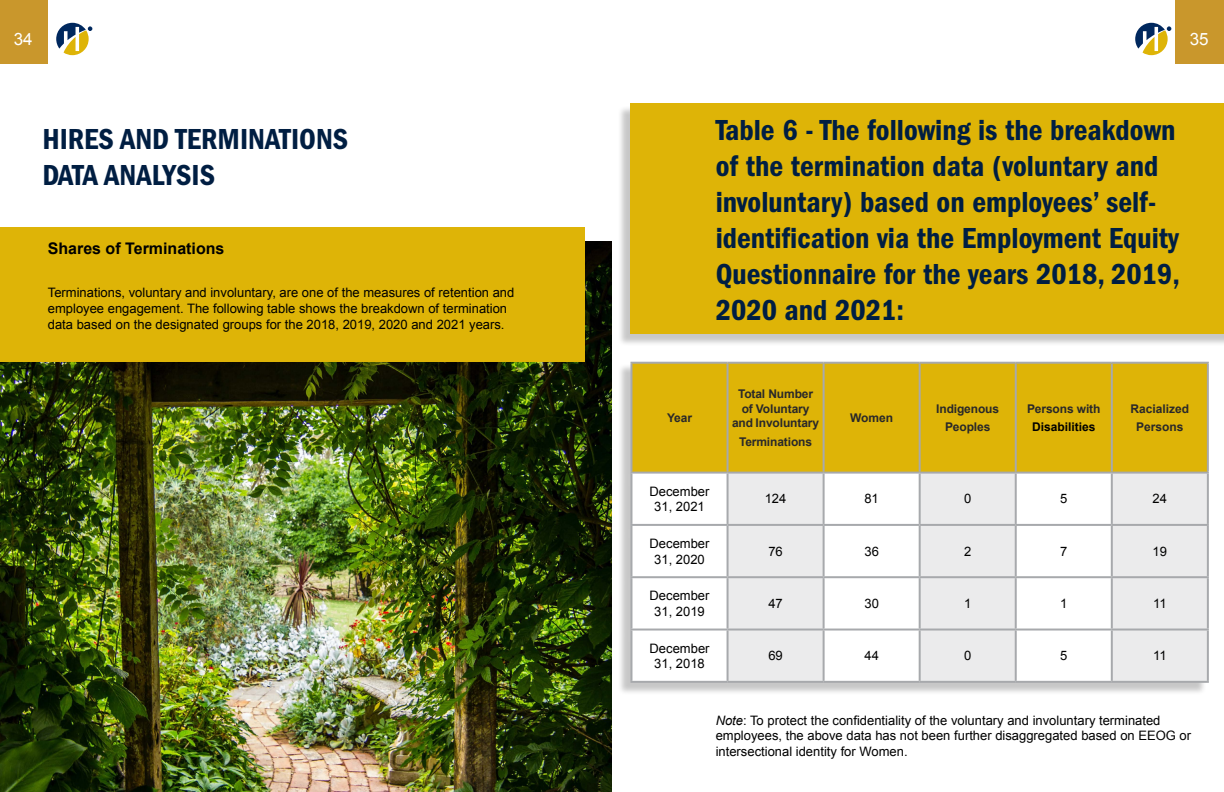
<style>
.page{position:relative;width:1224px;height:792px;background:#fff}
.page>*{position:absolute;margin:0;border:0;box-sizing:border-box;transform-origin:0 0}
.t1{font:600 condensed 30px/36px "Franklin Gothic";color:#001e42}
.t2{font:17px "Arial";color:#fff}
.t3{font:700 16px "Arial";color:#000}
.t4{font:13px/15.6px "Arial";color:#000;text-align:center}
.t5{font:700 12px/14.4px "Arial";letter-spacing:-.01em;color:#292829;text-align:center}
.t6{font:700 12px/18.9px "Arial";color:#000;text-align:center}
.s1{color:#292829}
.s2{font-style:italic}
</style>
<div class="page">
<img style="left:0;top:242px;width:612px;height:550px">
<div style="left:0;top:228px;width:585px;height:134px;background:#deb407"></div>
<div style="left:1176px;top:0;width:48px;height:64px;background:#c9972c"></div>
<svg style="left:1135px;top:23px;width:36px;height:32px"></svg>
<div style="left:0;top:0;width:48px;height:64px;background:#c9972c"></div>
<svg style="left:56px;top:23px;width:36px;height:32px"></svg>
<div style="left:618px;top:105px;width:606px;height:241px;background:#000;opacity:.22"></div>
<div style="left:630px;top:104px;width:594px;height:230px;background:#deb407"></div>
<div style="left:618px;top:363px;width:589px;height:332px;background:#000;opacity:.22"></div>
<div style="left:632px;top:364px;width:575px;height:108px;background:#deb407"></div>
<div style="left:729px;top:364px;width:286px;height:108px;background:#deb407"></div>
<svg style="left:632px;top:474px;width:479px;height:207px"></svg>
<svg style="left:729px;top:474px;width:286px;height:207px;fill:#ebebec"></svg>
<div style="left:1113px;top:474px;width:94px;height:207px;background:#ebebec"></div>
<hr style="left:630px;top:364px;width:2px;height:108px;background:#a7a9ac">
<hr style="left:630px;top:474px;width:2px;height:50px;background:#a7a9ac">
<hr style="left:630px;top:526px;width:2px;height:50px;background:#a7a9ac">
<hr style="left:630px;top:578px;width:2px;height:51px;background:#a7a9ac">
<hr style="left:630px;top:631px;width:2px;height:50px;background:#a7a9ac">
<hr style="left:630px;top:362px;width:98px;height:2px;background:#a7a9ac">
<hr style="left:728px;top:362px;width:96px;height:2px;background:#a7a9ac">
<hr style="left:727px;top:364px;width:2px;height:108px;background:#a7a9ac">
<hr style="left:824px;top:362px;width:96px;height:2px;background:#a7a9ac">
<hr style="left:823px;top:364px;width:2px;height:108px;background:#a7a9ac">
<hr style="left:920px;top:362px;width:96px;height:2px;background:#a7a9ac">
<hr style="left:919px;top:364px;width:2px;height:108px;background:#a7a9ac">
<hr style="left:1016px;top:362px;width:96px;height:2px;background:#a7a9ac">
<hr style="left:1015px;top:364px;width:2px;height:108px;background:#a7a9ac">
<hr style="left:1112px;top:362px;width:97px;height:2px;background:#a7a9ac">
<hr style="left:1111px;top:364px;width:2px;height:108px;background:#a7a9ac">
<hr style="left:1207px;top:364px;width:2px;height:108px;background:#a7a9ac">
<hr style="left:630px;top:472px;width:98px;height:2px;background:#a7a9ac">
<hr style="left:728px;top:472px;width:96px;height:2px;background:#a7a9ac">
<hr style="left:727px;top:474px;width:2px;height:50px;background:#a7a9ac">
<hr style="left:824px;top:472px;width:96px;height:2px;background:#a7a9ac">
<hr style="left:823px;top:474px;width:2px;height:50px;background:#a7a9ac">
<hr style="left:920px;top:472px;width:96px;height:2px;background:#a7a9ac">
<hr style="left:919px;top:474px;width:2px;height:50px;background:#a7a9ac">
<hr style="left:1016px;top:472px;width:96px;height:2px;background:#a7a9ac">
<hr style="left:1015px;top:474px;width:2px;height:50px;background:#a7a9ac">
<hr style="left:1112px;top:472px;width:97px;height:2px;background:#a7a9ac">
<hr style="left:1111px;top:474px;width:2px;height:50px;background:#a7a9ac">
<hr style="left:1207px;top:474px;width:2px;height:50px;background:#a7a9ac">
<hr style="left:630px;top:524px;width:98px;height:2px;background:#a7a9ac">
<hr style="left:728px;top:524px;width:96px;height:2px;background:#a7a9ac">
<hr style="left:727px;top:526px;width:2px;height:50px;background:#a7a9ac">
<hr style="left:824px;top:524px;width:96px;height:2px;background:#a7a9ac">
<hr style="left:823px;top:526px;width:2px;height:50px;background:#a7a9ac">
<hr style="left:920px;top:524px;width:96px;height:2px;background:#a7a9ac">
<hr style="left:919px;top:526px;width:2px;height:50px;background:#a7a9ac">
<hr style="left:1016px;top:524px;width:96px;height:2px;background:#a7a9ac">
<hr style="left:1015px;top:526px;width:2px;height:50px;background:#a7a9ac">
<hr style="left:1112px;top:524px;width:97px;height:2px;background:#a7a9ac">
<hr style="left:1111px;top:526px;width:2px;height:50px;background:#a7a9ac">
<hr style="left:1207px;top:526px;width:2px;height:50px;background:#a7a9ac">
<hr style="left:630px;top:576px;width:98px;height:2px;background:#a7a9ac">
<hr style="left:728px;top:576px;width:96px;height:2px;background:#a7a9ac">
<hr style="left:727px;top:578px;width:2px;height:51px;background:#a7a9ac">
<hr style="left:824px;top:576px;width:96px;height:2px;background:#a7a9ac">
<hr style="left:823px;top:578px;width:2px;height:51px;background:#a7a9ac">
<hr style="left:920px;top:576px;width:96px;height:2px;background:#a7a9ac">
<hr style="left:919px;top:578px;width:2px;height:51px;background:#a7a9ac">
<hr style="left:1016px;top:576px;width:96px;height:2px;background:#a7a9ac">
<hr style="left:1015px;top:578px;width:2px;height:51px;background:#a7a9ac">
<hr style="left:1112px;top:576px;width:97px;height:2px;background:#a7a9ac">
<hr style="left:1111px;top:578px;width:2px;height:51px;background:#a7a9ac">
<hr style="left:1207px;top:578px;width:2px;height:51px;background:#a7a9ac">
<hr style="left:630px;top:629px;width:98px;height:2px;background:#a7a9ac">
<hr style="left:728px;top:629px;width:96px;height:2px;background:#a7a9ac">
<hr style="left:727px;top:631px;width:2px;height:50px;background:#a7a9ac">
<hr style="left:824px;top:629px;width:96px;height:2px;background:#a7a9ac">
<hr style="left:823px;top:631px;width:2px;height:50px;background:#a7a9ac">
<hr style="left:920px;top:629px;width:96px;height:2px;background:#a7a9ac">
<hr style="left:919px;top:631px;width:2px;height:50px;background:#a7a9ac">
<hr style="left:1016px;top:629px;width:96px;height:2px;background:#a7a9ac">
<hr style="left:1015px;top:631px;width:2px;height:50px;background:#a7a9ac">
<hr style="left:1112px;top:629px;width:97px;height:2px;background:#a7a9ac">
<hr style="left:1111px;top:631px;width:2px;height:50px;background:#a7a9ac">
<hr style="left:1207px;top:631px;width:2px;height:50px;background:#a7a9ac">
<hr style="left:630px;top:681px;width:98px;height:2px;background:#a7a9ac">
<hr style="left:728px;top:681px;width:96px;height:2px;background:#a7a9ac">
<hr style="left:824px;top:681px;width:96px;height:2px;background:#a7a9ac">
<hr style="left:920px;top:681px;width:96px;height:2px;background:#a7a9ac">
<hr style="left:1016px;top:681px;width:96px;height:2px;background:#a7a9ac">
<hr style="left:1112px;top:681px;width:97px;height:2px;background:#a7a9ac">
<h2 class="t2" style="left:14px;top:28px;width:20px">34</h2>
<h2 class="t2" style="left:1190px;top:28px;width:20px">35</h2>
<h1 class="t1" style="left:42px;top:121px;width:307px">HIRES AND TERMINATIONS<br>DATA ANALYSIS</h1>
<h2 class="t3" style="left:48px;top:237px;width:178px">Shares of Terminations</h2>
<p class="t4" style="left:48px;top:285px;width:468px;text-align:left">Terminations, voluntary and involuntary, are one of the measures of retention and employee engagement. The following table shows the breakdown of termination data based on the designated groups for the 2018, 2019, 2020 and 2021 years.</p>
<h1 class="t1" style="left:716px;top:112px;width:466px">Table 6 - The following is the breakdown of the termination data (voluntary and involuntary) based on employees’ self&shy;identification via the Employment Equity Questionnaire for the years 2018, 2019, 2020 and 2021:</h1>
<p class="t5" style="left:667px;top:411px;width:26px">Year</p>
<p class="t5" style="left:732px;top:387px;width:89px">Total Number of Voluntary and Involuntary</p>
<p class="t5" style="left:739px;top:435px;width:75px">Terminations</p>
<p class="t5" style="left:850px;top:411px;width:45px">Women</p>
<p class="t5" style="left:936px;top:399px;width:64px;line-height:18.9px">Indigenous<br>Peoples</p>
<p class="t6" style="left:1027px;top:399px;width:75px"><span class="s1">Persons with<br></span>Disabilities</p>
<p class="t5" style="left:1130px;top:399px;width:60px;line-height:18.9px">Racialized<br>Persons</p>
<p class="t4" style="left:650px;top:483px;width:61px">December<br>31, 2021</p>
<p class="t4" style="left:765px;top:491px;width:23px">124</p>
<p class="t4" style="left:864px;top:491px;width:16px">81</p>
<p class="t4" style="left:964px;top:491px;width:9px">0</p>
<p class="t4" style="left:1060px;top:491px;width:9px">5</p>
<p class="t4" style="left:1153px;top:491px;width:16px">24</p>
<p class="t4" style="left:650px;top:536px;width:61px">December<br>31, 2020</p>
<p class="t4" style="left:768px;top:544px;width:16px">76</p>
<p class="t4" style="left:864px;top:544px;width:16px">36</p>
<p class="t4" style="left:964px;top:544px;width:9px">2</p>
<p class="t4" style="left:1060px;top:544px;width:9px">7</p>
<p class="t4" style="left:1153px;top:544px;width:16px">19</p>
<p class="t4" style="left:650px;top:588px;width:61px">December<br>31, 2019</p>
<p class="t4" style="left:768px;top:596px;width:16px">47</p>
<p class="t4" style="left:864px;top:596px;width:16px">30</p>
<p class="t4" style="left:964px;top:596px;width:9px">1</p>
<p class="t4" style="left:1060px;top:596px;width:9px">1</p>
<p class="t4" style="left:1153px;top:596px;width:15px">11</p>
<p class="t4" style="left:650px;top:640px;width:61px">December<br>31, 2018</p>
<p class="t4" style="left:768px;top:648px;width:16px">69</p>
<p class="t4" style="left:865px;top:648px;width:16px">44</p>
<p class="t4" style="left:964px;top:648px;width:9px">0</p>
<p class="t4" style="left:1060px;top:648px;width:9px">5</p>
<p class="t4" style="left:1153px;top:648px;width:15px">11</p>
<p class="t4" style="left:716px;top:713px;width:477px;text-align:left"><span class="s2">Note</span>: To protect the confidentiality of the voluntary and involuntary terminated employees, the above data has not been further disaggregated based on EEOG or intersectional identity for Women.</p>
</div>
